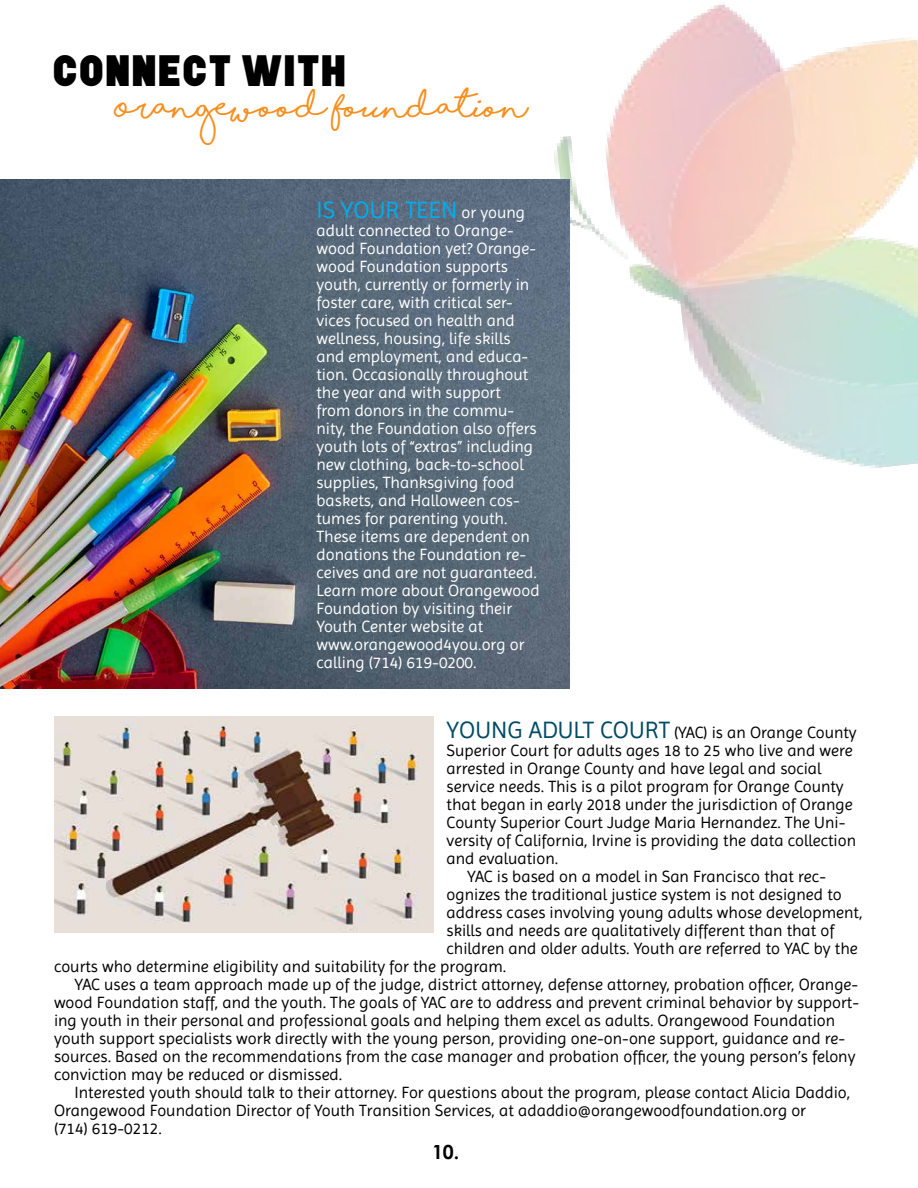
<style>
.page{position:relative;width:918px;height:1188px;background:#fff}
.page>*{position:absolute;margin:0;border:0;box-sizing:border-box;transform-origin:0 0}
.t1{font:45px "Horticulture";letter-spacing:.05em;color:#000}
.t2{font:700 30px "Shorelines Script";color:#f78e1e}
.t3{font:24px "Imprima";color:#00aeef}
.t4{font:700 19.5px "Century Gothic";color:#000}
.t5{font:16.5px "Imprima";color:#000}
.t6{font:16.5px/18px "Imprima";color:#fff}
.s1{font-size:16.5px;color:#fff}
.s2{font-size:24px;color:#004a64}
</style>
<div class="page">
<img style="left:486px;top:4px;width:432px;height:510px">
<img style="left:0;top:180px;width:569px;height:509px">
<img style="left:54px;top:716px;width:379px;height:217px">
<h1 class="t1" style="left:54px;top:52px;width:294px">CONNECT WITH</h1>
<h2 class="t2" style="left:116px;top:95px;width:414px">Orangewood Foundation</h2>
<h3 class="t3" style="left:316px;top:195px;width:210px">IS YOUR TEEN <span class="s1">or young</span></h3>
<p class="t6" style="left:316px;top:221px;width:225px">adult connected to Orange&shy;wood Foundation yet? Orange&shy;wood Foundation supports youth, currently or formerly in foster care, with critical ser&shy;vices focused on health and wellness, housing, life skills and employment, and educa&shy;tion. Occasionally throughout the year and with support<br>from donors in the commu&shy;nity, the Foundation also offers youth lots of “extras” including new clothing, back-to-school supplies, Thanksgiving food baskets, and Halloween cos&shy;tumes for parenting youth.<br>These items are dependent on donations the Foundation re&shy;ceives and are not guaranteed.<br>Learn more about Orangewood<br>Foundation by visiting their<br>Youth Center website at www.orangewood4you.org or calling (714) 619-0200.</p>
<p class="t5" style="left:447px;top:723px;width:412px"><span class="s2">YOUNG ADULT COURT</span> (YAC) is an Orange County</p>
<p class="t5" style="left:447px;top:741px;width:408px">Superior Court for adults ages 18 to 25 who live and were</p>
<p class="t5" style="left:447px;top:759px;width:377px">arrested in Orange County and have legal and social</p>
<p class="t5" style="left:447px;top:777px;width:399px">service needs. This is a pilot program for Orange County</p>
<p class="t5" style="left:447px;top:795px;width:408px">that began in early 2018 under the jurisdiction of Orange</p>
<p class="t5" style="left:447px;top:813px;width:400px">County Superior Court Judge Maria Hernandez. The Uni-</p>
<p class="t5" style="left:447px;top:831px;width:411px">versity of California, Irvine is providing the data collection</p>
<p class="t5" style="left:447px;top:849px;width:113px">and evaluation.</p>
<p class="t5" style="left:467px;top:867px;width:360px">YAC is based on a model in San Francisco that rec-</p>
<p class="t5" style="left:447px;top:885px;width:397px">ognizes the traditional justice system is not designed to</p>
<p class="t5" style="left:447px;top:903px;width:417px">address cases involving young adults whose development,</p>
<p class="t5" style="left:447px;top:921px;width:389px">skills and needs are qualitatively different than that of</p>
<p class="t5" style="left:447px;top:939px;width:413px">children and older adults. Youth are referred to YAC by the</p>
<p class="t5" style="left:54px;top:957px;width:454px">courts who determine eligibility and suitability for the program.</p>
<p class="t5" style="left:75px;top:975px;width:785px">YAC uses a team approach made up of the judge, district attorney, defense attorney, probation officer, Orange-</p>
<p class="t5" style="left:54px;top:993px;width:807px">wood Foundation staff, and the youth. The goals of YAC are to address and prevent criminal behavior by support-</p>
<p class="t5" style="left:54px;top:1011px;width:783px">ing youth in their personal and professional goals and helping them excel as adults. Orangewood Foundation</p>
<p class="t5" style="left:54px;top:1029px;width:793px">youth support specialists work directly with the young person, providing one-on-one support, guidance and re-</p>
<p class="t5" style="left:54px;top:1047px;width:803px">sources. Based on the recommendations from the case manager and probation officer, the young person’s felony</p>
<p class="t5" style="left:54px;top:1065px;width:290px">conviction may be reduced or dismissed.</p>
<p class="t5" style="left:75px;top:1083px;width:777px">Interested youth should talk to their attorney. For questions about the program, please contact Alicia Daddio,</p>
<p class="t5" style="left:54px;top:1101px;width:754px">Orangewood Foundation Director of Youth Transition Services, at adaddio@orangewoodfoundation.org or</p>
<p class="t5" style="left:54px;top:1119px;width:109px">(714) 619-0212.</p>
<p class="t4" style="left:432px;top:1138px;width:29px">10.</p>
</div>
